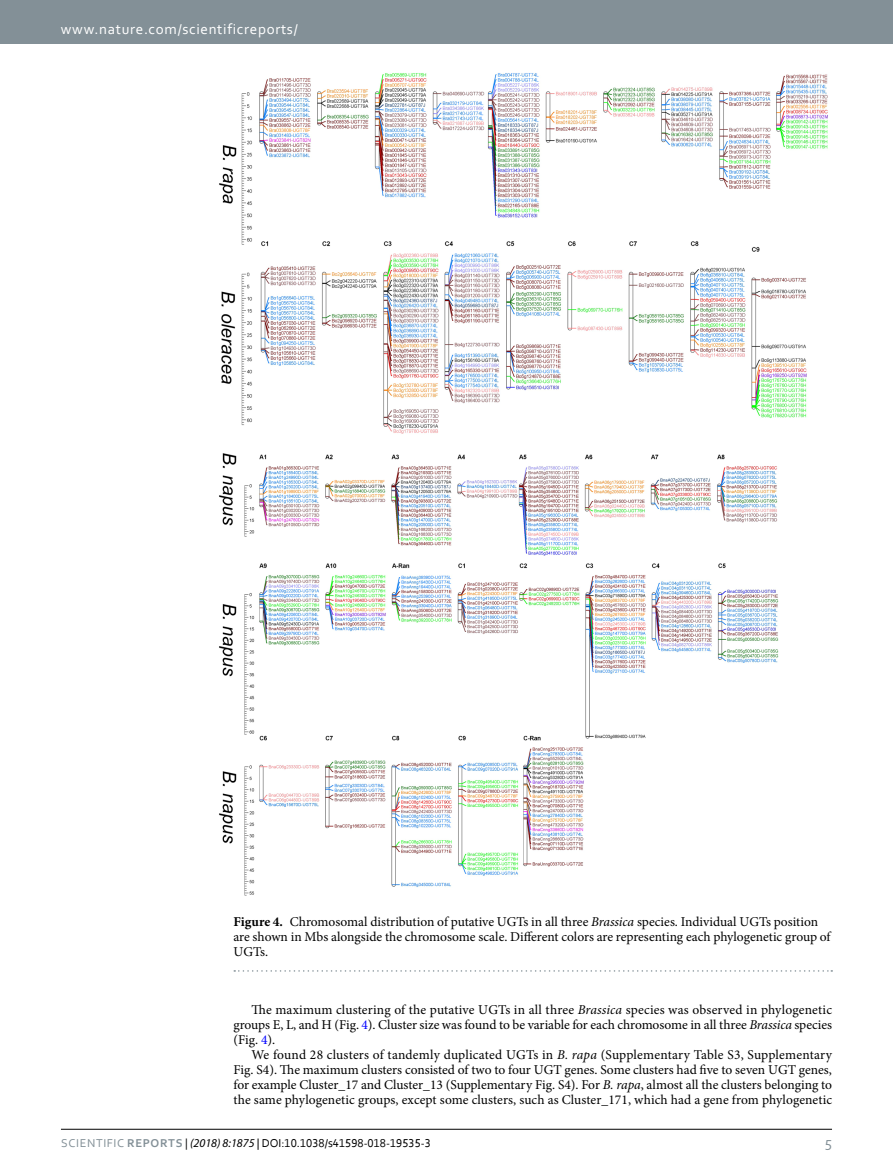
<style>
.page{position:relative;width:893px;height:1174px;background:#fff}
.page>*{position:absolute;margin:0;border:0;box-sizing:border-box;transform-origin:0 0}
.t1{font:15px "Corbel 2";letter-spacing:.045em;color:#fff}
.t2{font:15px "Corbel 2";color:#839097}
.t3{font:13.5px/15px "Minion Pro";color:#000;text-align:justify}
.t4{font:12px "Corbel";color:#000}
.s1{font-weight:700}
.s2{font-style:italic}
.s3{color:#00f}
.s4{font-family:"Corbel 2";color:#839097}
.s5{font-family:"Corbel Bold 2";color:#839097}
.s6{font-family:"Corbel 2"}
.s7{font-family:"Myriad Pro";font-style:italic}
</style>
<div class="page">
<div style="left:0;top:0;width:893px;height:43px;background:#839097"></div>
<hr style="left:61px;top:1129px;width:771px;height:1px;background:#000">
<img style="left:219px;top:73px;width:609px;height:823px">
<svg style="left:234px;top:970px;width:598px;height:1px"></svg>
<p class="t1" style="left:61px;top:19px;width:238px">www.nature.com/scientificreports/</p>
<p class="t3" style="left:233px;top:914px;width:599px;text-align:left"><span class="s1">Figure 4.</span> Chromosomal distribution of putative UGTs in all three <span class="s2">Brassica</span> species. Individual UGTs position are shown in Mbs alongside the chromosome scale. Different colors are representing each phylogenetic group of<br>UGTs.</p>
<p class="t3" style="left:233px;top:1002px;width:600px;text-indent:18px">The maximum clustering of the putative UGTs in all three <span class="s2">Brassica</span> species was observed in phylogenetic groups E, L, and H (Fig. <span class="s3">4</span>). Cluster size was found to be variable for each chromosome in all three <span class="s2">Brassica</span> species (Fig. <span class="s3">4</span>).</p>
<p class="t3" style="left:233px;top:1046px;width:600px;text-indent:18px">We found 28 clusters of tandemly duplicated UGTs in <span class="s2">B. rapa</span> (Supplementary Table S3, Supplementary Fig. S4). The maximum clusters consisted of two to four UGT genes. Some clusters had five to seven UGT genes, for example Cluster_17 and Cluster_13 (Supplementary Fig. S4). For <span class="s2">B. rapa</span>, almost all the clusters belonging to the same phylogenetic groups, except some clusters, such as Cluster_171, which had a gene from phylogenetic</p>
<p class="t4" style="left:61px;top:1135px;width:371px"><span class="s4">ScIenTIfIc</span> <span class="s5">REPORTS</span> <span class="s6">|</span> <span class="s7">(2018) 8:1875</span> | DOI:10.1038/s41598-018-19535-3</p>
<p class="t2" style="left:825px;top:1132px;width:9px">5</p>
</div>
